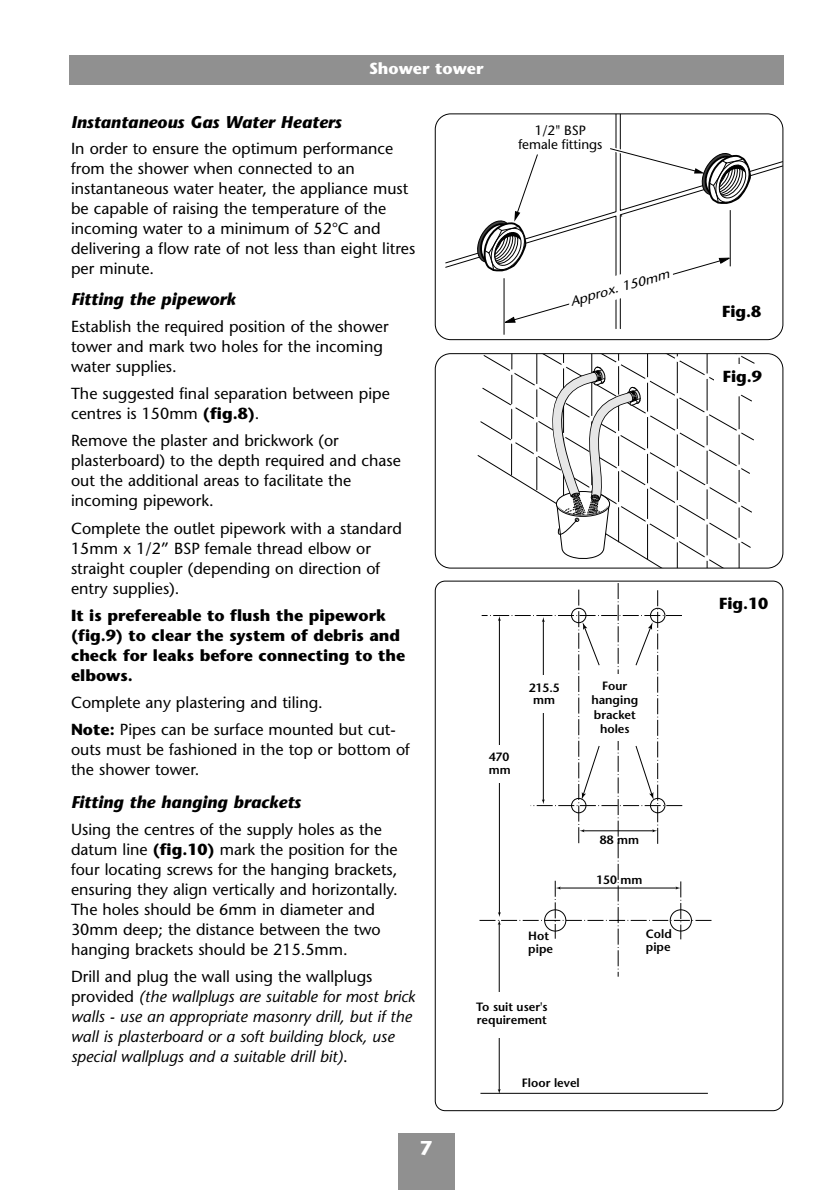
<style>
.page{position:relative;width:838px;height:1190px;background:#fff}
.page>*{position:absolute;margin:0;border:0;box-sizing:border-box;transform-origin:0 0}
.t1{font:700 20px "Stone Sans";color:#fff}
.t2{font:italic 700 17px "Stone Sans";color:#000}
.t3{font:16px/20px "Stone Sans";color:#000}
.t4{font:italic 16px/20px "Stone Sans";color:#000}
.t5{font:700 16px/20px "Stone Sans";color:#000}
.t6{font:700 16px "Stone Sans";color:#fff}
.t7{font:13.4px/13.4px "Stone Sans";color:#000;text-align:center}
.t8{font:italic 13px "Stone Sans";color:#000;scale:1.08 1}
.t9{font:600 12px/12.8px "Stone Sans";color:#000}
.s1{font-weight:700}
.s2{font-style:normal}
</style>
<div class="page">
<div style="left:69px;top:55px;width:714px;height:30px;background:#909090"></div>
<div style="left:398px;top:1134px;width:57px;height:56px;background:#909090"></div>
<hr style="left:480px;top:1093px;width:228px;height:1px;background:#000">
<hr style="left:499px;top:924px;width:1px;height:166px;background:#000">
<svg style="left:498px;top:1089px;width:3px;height:5px"></svg>
<div style="left:475px;top:993px;width:49px;height:45px;background:#fff"></div>
<svg style="left:479px;top:584px;width:233px;height:393px"></svg>
<div style="left:435px;top:581px;width:348px;height:530px;border:2px solid #000;border-radius:10px"></div>
<svg style="left:445px;top:116px;width:338px;height:214px"></svg>
<hr style="left:504px;top:278px;width:1px;height:57px;background:#000">
<svg style="left:475px;top:144px;width:277px;height:180px"></svg>
<div style="left:435px;top:113px;width:348px;height:227px;border:2px solid #000;border-radius:16px"></div>
<svg style="left:478px;top:356px;width:276px;height:210px"></svg>
<svg style="left:511px;top:356px;width:228px;height:210px"></svg>
<svg style="left:736px;top:356px;width:6px;height:2px"></svg>
<svg style="left:736px;top:392px;width:6px;height:4px"></svg>
<svg style="left:736px;top:429px;width:6px;height:6px"></svg>
<svg style="left:736px;top:464px;width:6px;height:6px"></svg>
<svg style="left:736px;top:502px;width:6px;height:6px"></svg>
<svg style="left:736px;top:538px;width:6px;height:5px"></svg>
<svg style="left:704px;top:555px;width:6px;height:6px"></svg>
<svg style="left:704px;top:519px;width:6px;height:6px"></svg>
<svg style="left:704px;top:484px;width:6px;height:5px"></svg>
<svg style="left:704px;top:445px;width:6px;height:6px"></svg>
<svg style="left:704px;top:410px;width:6px;height:6px"></svg>
<svg style="left:704px;top:373px;width:6px;height:6px"></svg>
<svg style="left:675px;top:356px;width:5px;height:6px"></svg>
<svg style="left:675px;top:393px;width:5px;height:6px"></svg>
<svg style="left:675px;top:429px;width:5px;height:6px"></svg>
<svg style="left:674px;top:466px;width:6px;height:6px"></svg>
<svg style="left:675px;top:500px;width:6px;height:6px"></svg>
<svg style="left:674px;top:537px;width:6px;height:5px"></svg>
<svg style="left:509px;top:369px;width:6px;height:6px"></svg>
<svg style="left:510px;top:404px;width:6px;height:5px"></svg>
<svg style="left:510px;top:439px;width:6px;height:5px"></svg>
<svg style="left:530px;top:361px;width:121px;height:201px"></svg>
<div style="left:435px;top:353px;width:348px;height:216px;border:2px solid #000;border-radius:16px"></div>
<div style="left:713px;top:299px;width:57px;height:28px;background:#fff"></div>
<div style="left:714px;top:364px;width:57px;height:28px;background:#fff"></div>
<p class="t6" style="left:369px;top:62px;width:116px">Shower tower</p>
<p class="t2" style="left:71px;top:115px;width:272px">Instantaneous Gas Water Heaters</p>
<p class="t3" style="left:71px;top:140px;width:346px">In order to ensure the optimum performance from the shower when connected to an instantaneous water heater, the appliance must be capable of raising the temperature of the incoming water to a minimum of 52°C and delivering a flow rate of not less than eight litres per minute.</p>
<p class="t2" style="left:71px;top:293px;width:166px">Fitting the pipework</p>
<p class="t3" style="left:71px;top:318px;width:319px">Establish the required position of the shower tower and mark two holes for the incoming water supplies.</p>
<p class="t3" style="left:71px;top:386px;width:320px">The suggested final separation between pipe centres is 150mm <span class="s1">(fig.8)</span>.</p>
<p class="t3" style="left:71px;top:433px;width:331px">Remove the plaster and brickwork (or plasterboard) to the depth required and chase out the additional areas to facilitate the incoming pipework.</p>
<p class="t3" style="left:71px;top:520px;width:332px">Complete the outlet pipework with a standard 15mm x 1/2” BSP female thread elbow or straight coupler (depending on direction of entry supplies).</p>
<p class="t5" style="left:71px;top:607px;width:336px">It is prefereable to flush the pipework (fig.9) to clear the system of debris and check for leaks before connecting to the elbows.</p>
<p class="t3" style="left:71px;top:690px;width:326px;line-height:27px">Complete any plastering and tiling.<br><span class="s1">Note:</span> Pipes can be surface mounted but cut-</p>
<p class="t3" style="left:71px;top:741px;width:340px">outs must be fashioned in the top or bottom of the shower tower.</p>
<p class="t2" style="left:71px;top:795px;width:232px">Fitting the hanging brackets</p>
<p class="t3" style="left:71px;top:821px;width:328px">Using the centres of the supply holes as the datum line <span class="s1">(fig.10)</span> mark the position for the four locating screws for the hanging brackets, ensuring they align vertically and horizontally.<br>The holes should be 6mm in diameter and 30mm deep; the distance between the two hanging brackets should be 215.5mm.</p>
<p class="t4" style="left:71px;top:968px;width:346px"><span class="s2">Drill and plug the wall using the wallplugs provided</span> (the wallplugs are suitable for most brick walls - use an appropriate masonry drill, but if the wall is plasterboard or a soft building block, use special wallplugs and a suitable drill bit)<span class="s2">.</span></p>
<p class="t1" style="left:420px;top:1140px;width:14px">7</p>
<p class="t7" style="left:518px;top:125px;width:86px">1/2" BSP female fittings</p>
<p class="t8" style="left:569px;top:297px;width:96px;rotate:-16deg">Approx. 150mm</p>
<p class="t9" style="left:529px;top:682px;width:32px;text-align:center">215.5 mm</p>
<p class="t9" style="left:489px;top:752px;width:23px">470 mm</p>
<p class="t9" style="left:591px;top:680px;width:48px;line-height:14.4px;text-align:center">Four hanging bracket holes</p>
<p class="t9" style="left:600px;top:835px;width:41px">88 mm</p>
<p class="t9" style="left:596px;top:874px;width:48px">150 mm</p>
<p class="t9" style="left:528px;top:931px;width:26px">Hot pipe</p>
<p class="t9" style="left:646px;top:929px;width:28px">Cold pipe</p>
<p class="t9" style="left:476px;top:1002px;width:73px">To suit user's requirement</p>
<p class="t9" style="left:522px;top:1077px;width:59px">Floor level</p>
<p class="t5" style="left:722px;top:303px;width:41px">Fig.8</p>
<p class="t5" style="left:723px;top:368px;width:41px">Fig.9</p>
<p class="t5" style="left:719px;top:595px;width:51px">Fig.10</p>
</div>
